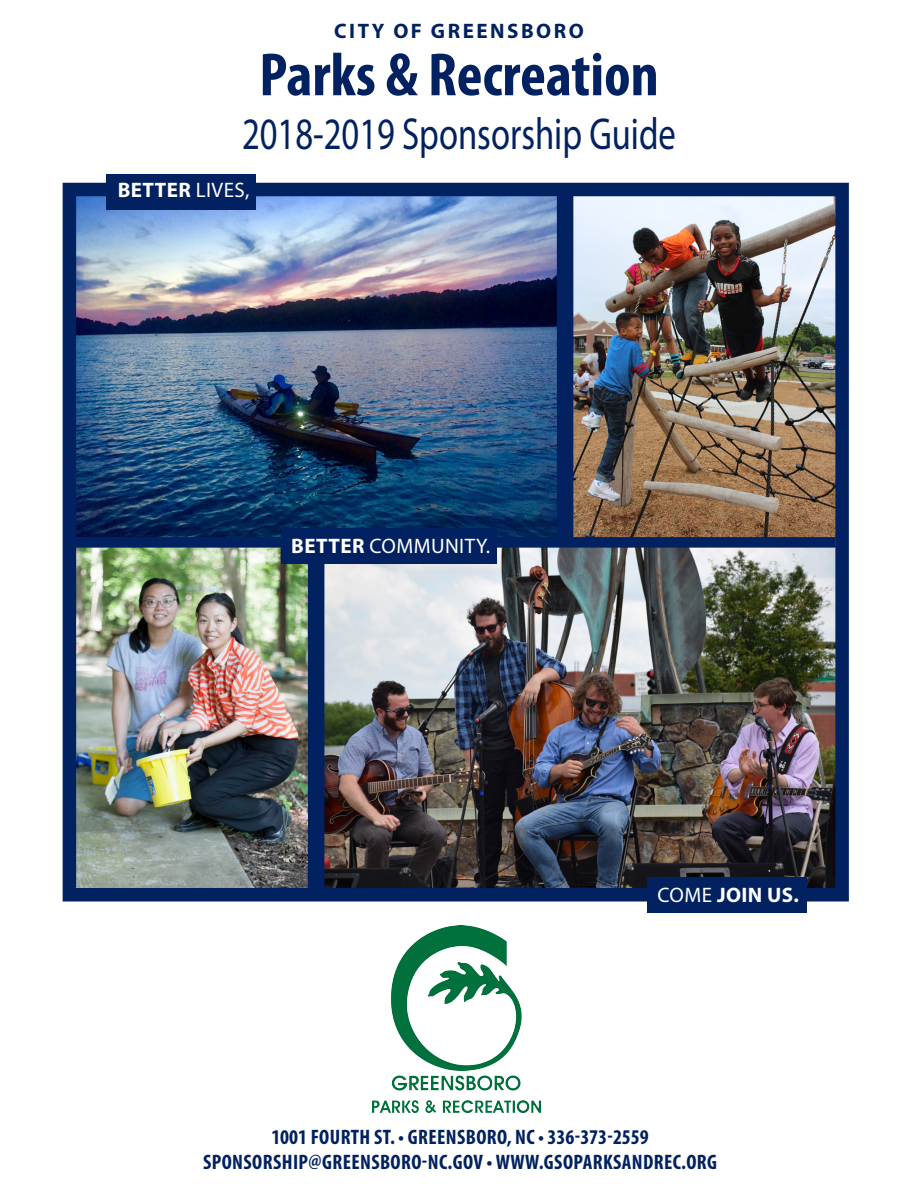
<style>
.page{position:relative;width:918px;height:1188px;background:#fff}
.page>*{position:absolute;margin:0;border:0;box-sizing:border-box;transform-origin:0 0}
.t1{font:700 condensed 61.5px "Myriad Pro";color:#012160}
.t2{font:45px "Myriad Pro";color:#012160;scale:.77 1}
.t3{font:700 condensed 21px "Myriad Pro";letter-spacing:.02em;color:#012160}
.t4{font:700 21px "Myriad Pro";letter-spacing:.02em;color:#fff}
.t5{font:700 21px "Myriad Pro";letter-spacing:.12em;color:#012160}
.t6{font:21px "Myriad Pro";letter-spacing:.02em;color:#fff}
.s1{font-weight:400}
.s2{font-weight:700}
</style>
<div class="page">
<img style="left:372px;top:925px;width:168px;height:187px">
<img style="left:78px;top:548px;width:230px;height:339px">
<img style="left:324px;top:548px;width:510px;height:339px">
<img style="left:573px;top:198px;width:261px;height:339px">
<img style="left:78px;top:198px;width:479px;height:339px">
<div style="left:557px;top:194px;width:16px;height:346px;background:#012160"></div>
<div style="left:63px;top:183px;width:786px;height:719px;border:14px solid #012160"></div>
<div style="left:74px;top:537px;width:762px;height:11px;background:#012160"></div>
<div style="left:308px;top:545px;width:16px;height:346px;background:#012160"></div>
<div style="left:107px;top:174px;width:149px;height:36px;background:#012160"></div>
<div style="left:281px;top:528px;width:216px;height:36px;background:#012160"></div>
<div style="left:647px;top:877px;width:160px;height:36px;background:#012160"></div>
<p class="t5" style="left:334px;top:17px;width:251px">CITY OF GREENSBORO</p>
<p class="t1" style="left:259px;top:36px;width:401px">Parks &amp; Recreation</p>
<p class="t2" style="left:242px;top:106px;width:565px">2018-2019 Sponsorship Guide</p>
<p class="t4" style="left:118px;top:176px;width:133px">BETTER <span class="s1">LIVES,</span></p>
<p class="t6" style="left:291px;top:533px;width:200px"><span class="s2">BETTER</span> COMMUNITY.</p>
<p class="t4" style="left:657px;top:881px;width:143px"><span class="s1">COME</span> JOIN US.</p>
<p class="t3" style="left:271px;top:1124px;width:379px">1001 FOURTH ST. • GREENSBORO, NC • 336-373-2559</p>
<p class="t3" style="left:203px;top:1149px;width:516px">SPONSORSHIP@GREENSBORO-NC.GOV • WWW.GSOPARKSANDREC.ORG</p>
</div>
